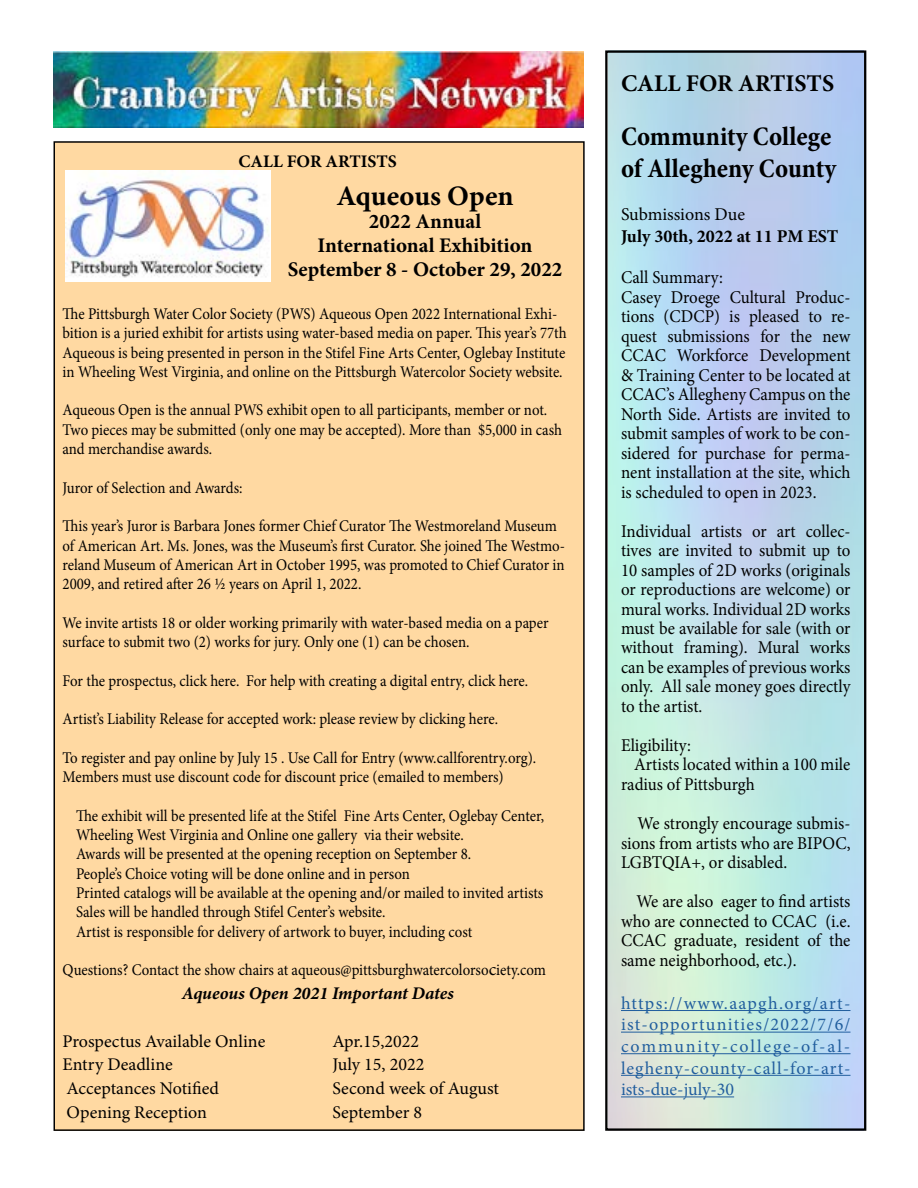
<style>
.page{position:relative;width:918px;height:1188px;background:#fff}
.page>*{position:absolute;margin:0;border:0;box-sizing:border-box;transform-origin:0 0}
.t1{font:700 28.2px "Minion Pro";color:#000}
.t2{font:700 condensed 27px/32.4px "Minion Pro";color:#000}
.t3{font:700 24px "Minion Pro";color:#000}
.t4{font:700 20.85px/23.7px "Minion Pro";color:#000;text-align:center}
.t5{font:18px/19.5px "Minion Pro";color:#000;text-align:justify;scale:.94 1}
.t6{font:18px/21.6px "Minion Pro";letter-spacing:.055em;color:#215e9e;text-align:justify}
.t7{font:700 18px "Minion Pro";color:#000}
.t8{font:18px "Minion Pro";color:#000}
.t9{font:17.85px "Minion Pro";color:#000}
.t10{font:italic 700 17.85px "Minion Pro";color:#000}
.t11{font:700 17.7px "Minion Pro";color:#000}
.t12{font:16.35px/19.4px "Minion Pro";color:#000;scale:.91 1}
.s1{font-size:17.85px}
</style>
<div class="page">
<div style="left:605px;top:50px;width:261px;height:1081px;border:2px solid #000"></div>
<img style="left:54px;top:52px;width:530px;height:76px">
<hr style="left:621px;top:1010px;width:229px;height:1px;background:#215e9e">
<hr style="left:621px;top:1032px;width:229px;height:1px;background:#215e9e">
<hr style="left:621px;top:1053px;width:229px;height:1px;background:#215e9e">
<hr style="left:621px;top:1075px;width:229px;height:1px;background:#215e9e">
<hr style="left:621px;top:1096px;width:113px;height:1px;background:#215e9e">
<div style="left:54px;top:142px;width:530px;height:988px;background:#ffd9a2"></div>
<img style="left:66px;top:170px;width:204px;height:112px">
<p class="t11" style="left:239px;top:149px;width:160px">CALL FOR ARTISTS</p>
<h1 class="t1" style="left:336px;top:176px;width:179px">Aqueous Open</h1>
<p class="t4" style="left:288px;top:210px;width:276px">2022 Annual<br>International Exhibition<br>September 8 - October 29, 2022</p>
<p class="t12" style="left:63px;top:304px;width:556px">The Pittsburgh Water Color Society (PWS) Aqueous Open 2022 International Exhi&shy;bition is a juried exhibit for artists using water-based media on paper. This year’s 77th Aqueous is being presented in person in the Stifel Fine Arts Center, Oglebay Institute in Wheeling West Virginia, and online on the Pittsburgh Watercolor Society website.</p>
<p class="t12" style="left:63px;top:401px;width:550px">Aqueous Open is the annual PWS exhibit open to all participants, member or not.<br>Two pieces may be submitted (only one may be accepted). More than $5,000 in cash and merchandise awards.</p>
<p class="t12" style="left:63px;top:478px;width:199px">Juror of Selection and Awards:</p>
<p class="t12" style="left:63px;top:516px;width:554px">This year’s Juror is Barbara Jones former Chief Curator The Westmoreland Museum of American Art. Ms. Jones, was the Museum’s first Curator. She joined The Westmo&shy;reland Museum of American Art in October 1995, was promoted to Chief Curator in 2009, and retired after 26 ½ years on April 1, 2022.</p>
<p class="t12" style="left:63px;top:613px;width:536px">We invite artists 18 or older working primarily with water-based media on a paper surface to submit two (2) works for jury. Only one (1) can be chosen.</p>
<p class="t12" style="left:63px;top:671px;width:513px">For the prospectus, click here. For help with creating a digital entry, click here.</p>
<p class="t12" style="left:63px;top:710px;width:480px">Artist’s Liability Release for accepted work: please review by clicking here.</p>
<p class="t12" style="left:63px;top:748px;width:522px">To register and pay online by July 15 . Use Call for Entry (www.callforentry.org).<br>Members must use discount code for discount price (emailed to members)</p>
<p class="t12" style="left:76px;top:806px;width:516px">The exhibit will be presented life at the Stifel Fine Arts Center, Oglebay Center, Wheeling West Virginia and Online one gallery via their website.<br>Awards will be presented at the opening reception on September 8.<br>People’s Choice voting will be done online and in person<br>Printed catalogs will be available at the opening and/or mailed to invited artists Sales will be handled through Stifel Center’s website.<br>Artist is responsible for delivery of artwork to buyer, including cost</p>
<p class="t12" style="left:63px;top:961px;width:533px">Questions? Contact the show chairs at aqueous@pittsburghwatercolorso<span class="s1">c</span>iety.com</p>
<p class="t10" style="left:182px;top:981px;width:274px">Aqueous Open 2021 Important Dates</p>
<p class="t9" style="left:63px;top:1029px;width:204px">Prospectus Available Online</p>
<p class="t9" style="left:333px;top:1029px;width:88px">Apr.15,2022</p>
<p class="t9" style="left:63px;top:1053px;width:112px">Entry Deadline</p>
<p class="t9" style="left:333px;top:1053px;width:93px">July 15, 2022</p>
<p class="t9" style="left:67px;top:1076px;width:154px">Acceptances Notified</p>
<p class="t9" style="left:333px;top:1076px;width:168px">Second week of August</p>
<p class="t9" style="left:67px;top:1100px;width:142px">Opening Reception</p>
<p class="t9" style="left:333px;top:1100px;width:91px">September 8</p>
<h3 class="t3" style="left:621px;top:66px;width:215px">CALL FOR ARTISTS</h3>
<h2 class="t2" style="left:621px;top:120px;width:217px">Community College of Allegheny County</h2>
<p class="t8" style="left:621px;top:203px;width:126px">Submissions Due</p>
<p class="t7" style="left:621px;top:223px;width:219px">July 30th, 2022 at 11 PM EST</p>
<p class="t5" style="left:621px;top:268px;width:246px;text-align:left">Call Summary:<br>Casey Droege Cultural Produc&shy;tions (CDCP) is pleased to re&shy;quest submissions for the new<br>CCAC Workforce Development &amp; Training Center to be located at<br>CCAC’s Allegheny Campus on the<br>North Side. Artists are invited to submit samples of work to be con&shy;sidered for purchase for perma&shy;nent installation at the site, which is scheduled to open in 2023.</p>
<p class="t5" style="left:621px;top:521px;width:246px">Individual artists or art collec&shy;tives are invited to submit up to 10 samples of 2D works (originals or reproductions are welcome) or mural works. Individual 2D works must be available for sale (with or without framing). Mural works can be examples of previous works only. All sale money goes directly to the artist.</p>
<p class="t5" style="left:621px;top:736px;width:76px">Eligibility:</p>
<p class="t5" style="left:634px;top:755px;width:232px">Artists located within a 100 mile</p>
<p class="t5" style="left:621px;top:775px;width:144px">radius of Pittsburgh</p>
<p class="t5" style="left:621px;top:814px;width:246px;text-indent:17px">We strongly encourage submis&shy;sions from artists who are BIPOC, LGBTQIA+, or disabled.</p>
<p class="t5" style="left:621px;top:892px;width:246px;text-indent:15px">We are also eager to find artists who are connected to CCAC (i.e.<br>CCAC graduate, resident of the same neighborhood, etc.).</p>
<p class="t6" style="left:621px;top:992px;width:231px">https://www.aapgh.org/art&shy;ist-opportunities/2022/7/6/ community-college-of-al&shy;legheny-county-call-for-art&shy;ists-due-july-30</p>
</div>
